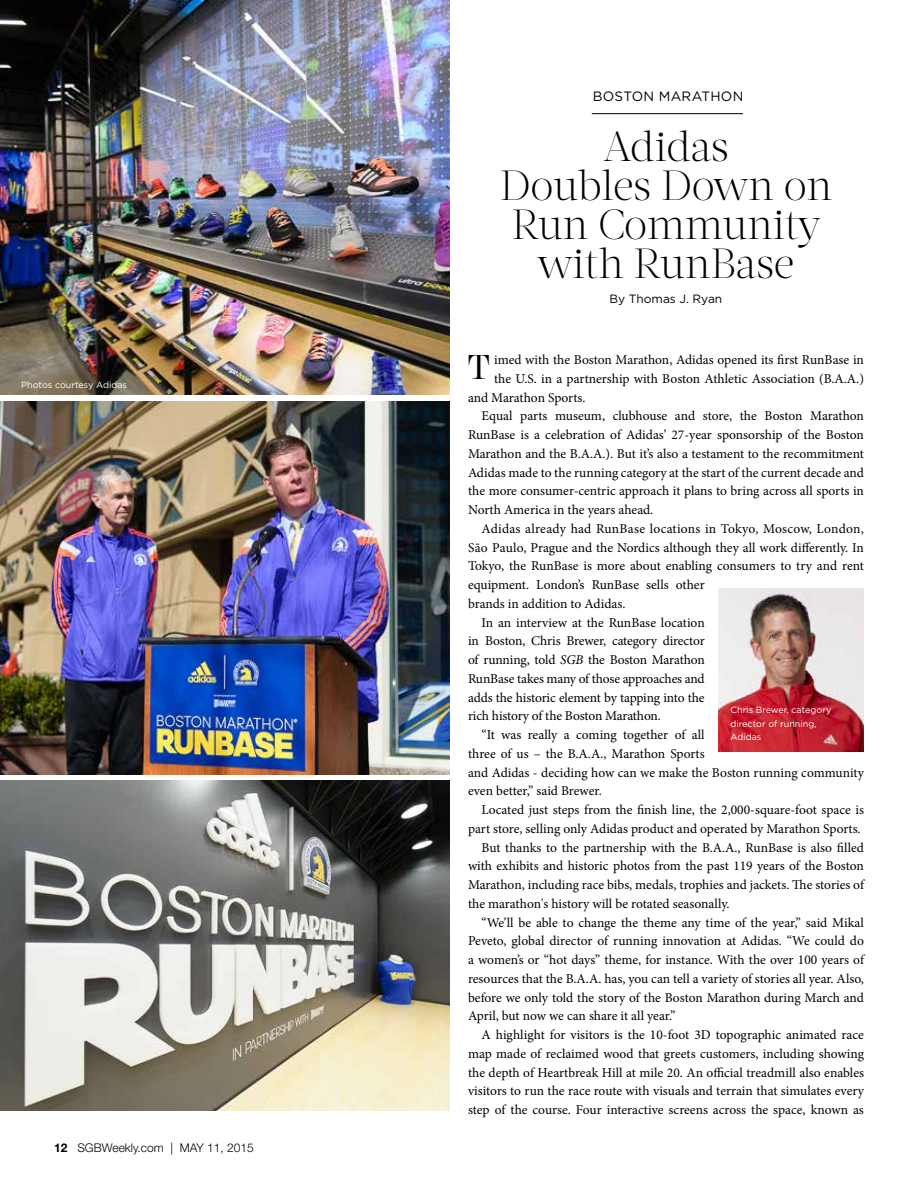
<style>
.page{position:relative;width:918px;height:1188px;background:#fff}
.page>*{position:absolute;margin:0;border:0;box-sizing:border-box;transform-origin:0 0}
.t1{font:300 42px/39px "Acta Display";letter-spacing:-.01em;color:#000;text-align:center}
.t2{font:300 36px "Modern No 216";color:#000}
.t3{font:13.5px "Minion Pro";letter-spacing:-.005em;color:#000}
.t4{font:13.5px "Minion Pro";letter-spacing:.02em;color:#000}
.t5{font:13.5px "Gotham";letter-spacing:.02em;color:#000}
.t6{font:300 12px "Helvetica Neue";color:#000}
.t7{font:12px "Gotham";color:#000}
.t8{font:9px/13.5px "Gotham";color:#fff}
.s1{font-weight:700}
.s2{font-style:italic}
</style>
<div class="page">
<img style="left:0;top:0;width:450px;height:395px">
<img style="left:0;top:781px;width:450px;height:329px">
<img style="left:0;top:402px;width:450px;height:372px">
<img style="left:718px;top:588px;width:146px;height:163px">
<hr style="left:592px;top:113px;width:151px;height:1px;background:#000">
<p class="t8" style="left:21px;top:378px;width:107px">Photos courtesy Adidas</p>
<p class="t6" style="left:54px;top:1140px;width:201px"><span class="s1">12</span> SGBWeekly.com | MAY 11, 2015</p>
<p class="t5" style="left:593px;top:88px;width:152px">BOSTON MARATHON</p>
<h1 class="t1" style="left:500px;top:127px;width:334px">Adidas<br>Doubles Down on<br>Run Community with RunBase</h1>
<p class="t7" style="left:610px;top:291px;width:114px">By Thomas J. Ryan</p>
<p class="t3" style="left:494px;top:351px;width:371px">imed with the Boston Marathon, Adidas opened its first RunBase in</p>
<p class="t3" style="left:494px;top:369px;width:371px">the U.S. in a partnership with Boston Athletic Association (B.A.A.)</p>
<p class="t3" style="left:468px;top:388px;width:119px">and Marathon Sports.</p>
<p class="t3" style="left:482px;top:407px;width:384px">Equal parts museum, clubhouse and store, the Boston Marathon</p>
<p class="t3" style="left:468px;top:426px;width:397px">RunBase is a celebration of Adidas’ 27-year sponsorship of the Boston</p>
<p class="t3" style="left:468px;top:444px;width:397px">Marathon and the B.A.A.). But it’s also a testament to the recommitment</p>
<p class="t3" style="left:468px;top:463px;width:398px">Adidas made to the running category at the start of the current decade and</p>
<p class="t3" style="left:468px;top:482px;width:398px">the more consumer-centric approach it plans to bring across all sports in</p>
<p class="t3" style="left:468px;top:501px;width:187px">North America in the years ahead.</p>
<p class="t4" style="left:482px;top:519px;width:384px">Adidas already had RunBase locations in Tokyo, Moscow, London,</p>
<p class="t3" style="left:468px;top:538px;width:398px">São Paulo, Prague and the Nordics although they all work differently. In</p>
<p class="t3" style="left:468px;top:557px;width:398px">Tokyo, the RunBase is more about enabling consumers to try and rent</p>
<p class="t3" style="left:468px;top:576px;width:238px">equipment. London’s RunBase sells other</p>
<p class="t3" style="left:468px;top:594px;width:159px">brands in addition to Adidas.</p>
<p class="t3" style="left:482px;top:613px;width:225px">In an interview at the RunBase location</p>
<p class="t3" style="left:468px;top:632px;width:238px">in Boston, Chris Brewer, category director</p>
<p class="t3" style="left:468px;top:651px;width:238px">of running, told <span class="s2">SGB</span> the Boston Marathon</p>
<p class="t3" style="left:468px;top:669px;width:238px">RunBase takes many of those approaches and</p>
<p class="t3" style="left:468px;top:688px;width:238px">adds the historic element by tapping into the</p>
<p class="t3" style="left:468px;top:707px;width:194px">rich history of the Boston Marathon.</p>
<p class="t3" style="left:482px;top:726px;width:225px">“It was really a coming together of all</p>
<p class="t3" style="left:468px;top:744px;width:238px">three of us – the B.A.A., Marathon Sports</p>
<p class="t3" style="left:468px;top:763px;width:397px">and Adidas - deciding how can we make the Boston running community</p>
<p class="t3" style="left:468px;top:782px;width:135px">even better,” said Brewer.</p>
<p class="t3" style="left:482px;top:801px;width:384px">Located just steps from the finish line, the 2,000-square-foot space is</p>
<p class="t3" style="left:468px;top:819px;width:394px">part store, selling only Adidas product and operated by Marathon Sports.</p>
<p class="t3" style="left:482px;top:838px;width:384px">But thanks to the partnership with the B.A.A., RunBase is also filled</p>
<p class="t3" style="left:468px;top:857px;width:398px">with exhibits and historic photos from the past 119 years of the Boston</p>
<p class="t3" style="left:468px;top:876px;width:398px">Marathon, including race bibs, medals, trophies and jackets. The stories of</p>
<p class="t3" style="left:468px;top:894px;width:263px">the marathon's history will be rotated seasonally.</p>
<p class="t3" style="left:482px;top:913px;width:384px">“We’ll be able to change the theme any time of the year,” said Mikal</p>
<p class="t3" style="left:468px;top:932px;width:397px">Peveto, global director of running innovation at Adidas. “We could do</p>
<p class="t3" style="left:468px;top:951px;width:398px">a women’s or “hot days” theme, for instance. With the over 100 years of</p>
<p class="t3" style="left:468px;top:970px;width:398px">resources that the B.A.A. has, you can tell a variety of stories all year. Also,</p>
<p class="t3" style="left:468px;top:988px;width:397px">before we only told the story of the Boston Marathon during March and</p>
<p class="t3" style="left:468px;top:1007px;width:209px">April, but now we can share it all year.”</p>
<p class="t3" style="left:482px;top:1026px;width:384px">A highlight for visitors is the 10-foot 3D topographic animated race</p>
<p class="t3" style="left:468px;top:1045px;width:398px">map made of reclaimed wood that greets customers, including showing</p>
<p class="t3" style="left:468px;top:1063px;width:398px">the depth of Heartbreak Hill at mile 20. An official treadmill also enables</p>
<p class="t3" style="left:468px;top:1082px;width:398px">visitors to run the race route with visuals and terrain that simulates every</p>
<p class="t3" style="left:468px;top:1101px;width:397px">step of the course. Four interactive screens across the space, known as</p>
<h2 class="t2" style="left:468px;top:347px;width:23px">T</h2>
<p class="t8" style="left:730px;top:703px;width:102px">Chris Brewer, category director of running,<br>Adidas</p>
</div>
